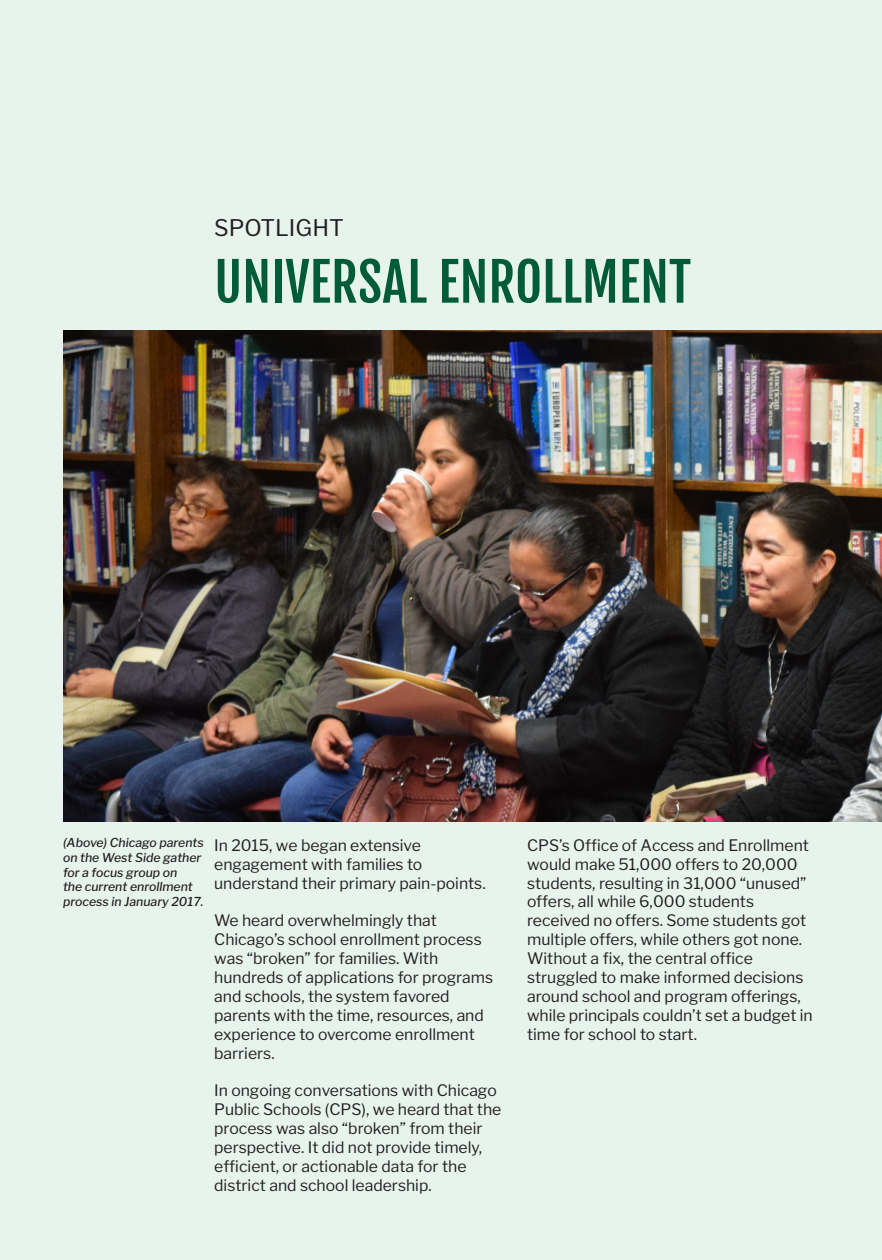
<style>
.page{position:relative;width:882px;height:1260px;background:#e7f4ed}
.page>*{position:absolute;margin:0;border:0;box-sizing:border-box;transform-origin:0 0}
.t1{font:52.5px "Fjalla One";color:#005b3a}
.t2{font:22.75px "Libre Franklin";color:#231f20}
.t3{font:15.75px/18.9px "Libre Franklin";color:#231f20}
.t4{font:italic 500 12.25px/14.7px "Libre Franklin";color:#231f20}
</style>
<div class="page">
<img style="left:63px;top:330px;width:819px;height:491px">
<p class="t2" style="left:214px;top:214px;width:131px">SPOTLIGHT</p>
<p class="t1" style="left:214px;top:250px;width:478px">UNIVERSAL ENROLLMENT</p>
<p class="t4" style="left:63px;top:836px;width:142px">(Above) Chicago parents on the West Side gather for a focus group on<br>the current enrollment process in January 2017.</p>
<p class="t3" style="left:214px;top:836px;width:273px">In 2015, we began extensive engagement with families to understand their primary pain-points.</p>
<p class="t3" style="left:214px;top:911px;width:281px">We heard overwhelmingly that<br>Chicago’s school enrollment process was “broken” for families. With hundreds of applications for programs and schools, the system favored parents with the time, resources, and experience to overcome enrollment barriers.</p>
<p class="t3" style="left:214px;top:1081px;width:289px">In ongoing conversations with Chicago Public Schools (CPS), we heard that the process was also “broken” from their perspective. It did not provide timely, efficient, or actionable data for the district and school leadership.</p>
<p class="t3" style="left:527px;top:836px;width:283px">CPS’s Office of Access and Enrollment would make 51,000 offers to 20,000 students, resulting in 31,000 “unused” offers, all while 6,000 students received no offers. Some students got multiple offers, while others got none.</p>
<p class="t3" style="left:527px;top:949px;width:287px">Without a fix, the central office struggled to make informed decisions around school and program offerings, while principals couldn’t set a budget in time for school to start.</p>
</div>
